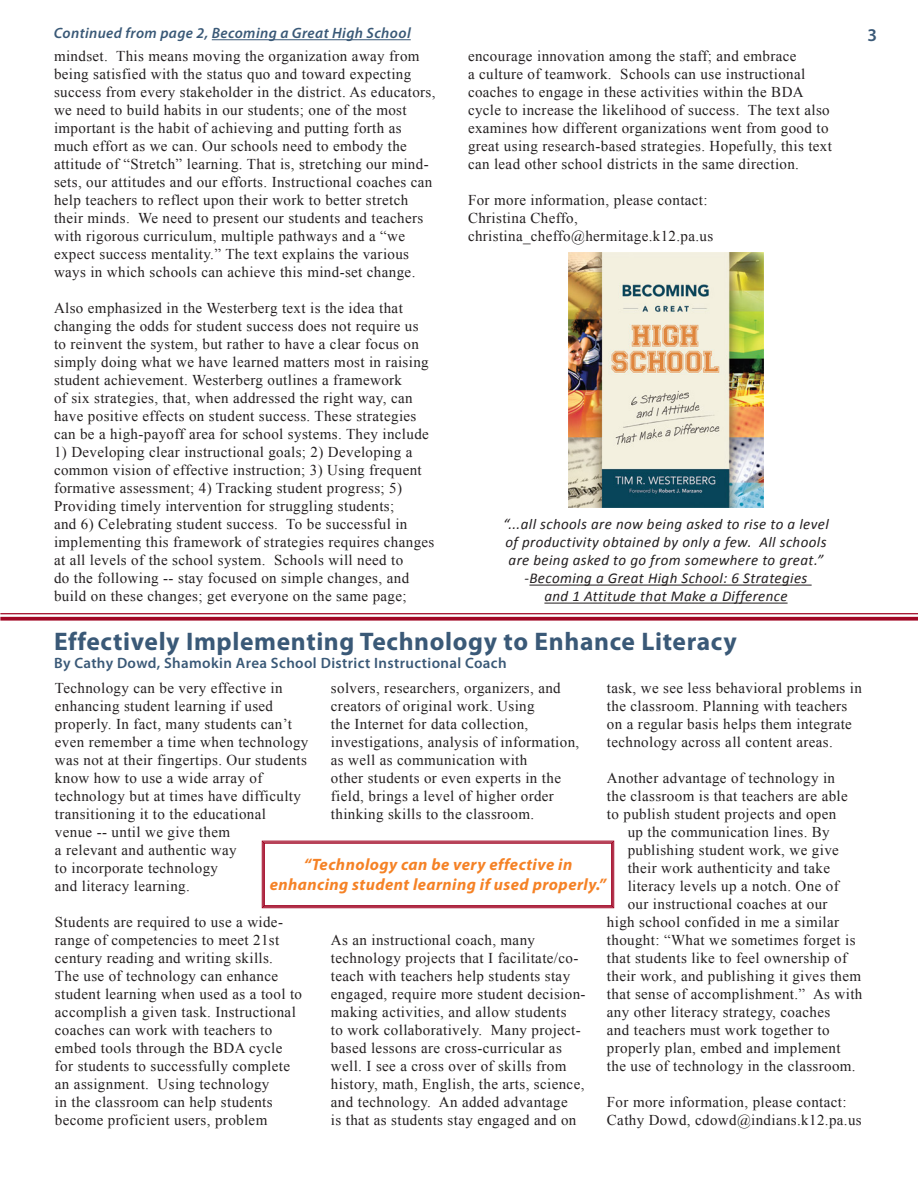
<style>
.page{position:relative;width:918px;height:1188px;background:#fff}
.page>*{position:absolute;margin:0;border:0;box-sizing:border-box;transform-origin:0 0}
.Emphasis{font:700 25.5px "Myriad Pro";letter-spacing:.025em;color:#3a5977}
.Emphasis-2{font:600 18px "Myriad Pro";color:#3a5977}
.Emphasis-3{font:italic 700 16.5px/19.8px "Myriad Pro";letter-spacing:.025em;color:#f58226;text-align:center}
.Emphasis-4{font:15px/18px "Times New Roman";letter-spacing:.025em;color:#231f20}
.Emphasis-5{font:italic 15px/18px "Calibri";letter-spacing:.025em;color:#231f20}
.Emphasis-6{font:600 15px "Myriad Pro";letter-spacing:.025em;color:#3a5977}
.Emphasis-7{font:italic 600 15px "Myriad Pro";letter-spacing:.025em;color:#3a5977}
</style>
<div class="page">
<hr style="left:0;top:613px;width:918px;height:1px;background:#a20725">
<svg style="left:0;top:617px;width:918px;height:4px;background:#ab203b"></svg>
<hr style="left:212px;top:39px;width:199px;height:1px;background:#3a5977">
<hr style="left:529px;top:585px;width:283px;height:1px;background:#231f20">
<hr style="left:544px;top:603px;width:244px;height:1px;background:#231f20">
<img style="left:569px;top:252px;width:194px;height:256px">
<svg style="left:261px;top:840px;width:354px;height:69px"></svg>
<div style="left:263px;top:842px;width:350px;height:65px;border:1px solid #a20725"></div>
<div style="left:264px;top:843px;width:348px;height:63px;border:1px solid #a20725"></div>
<p class="Emphasis-7" style="left:54px;top:24px;width:359px">Continued from page 2, Becoming a Great High School</p>
<p class="Emphasis-2" style="left:867px;top:23px;width:11px">3</p>
<p class="Emphasis-4" style="left:54px;top:47px;width:383px">mindset. This means moving the organization away from being satisfied with the status quo and toward expecting success from every stakeholder in the district. As educators, we need to build habits in our students; one of the most important is the habit of achieving and putting forth as much effort as we can. Our schools need to embody the attitude of “Stretch” learning. That is, stretching our mind&shy;sets, our attitudes and our efforts. Instructional coaches can help teachers to reflect upon their work to better stretch their minds. We need to present our students and teachers with rigorous curriculum, multiple pathways and a “we expect success mentality.” The text explains the various ways in which schools can achieve this mind-set change.</p>
<p class="Emphasis-4" style="left:54px;top:299px;width:376px">Also emphasized in the Westerberg text is the idea that changing the odds for student success does not require us to reinvent the system, but rather to have a clear focus on simply doing what we have learned matters most in raising student achievement. Westerberg outlines a framework<br>of six strategies, that, when addressed the right way, can have positive effects on student success. These strategies can be a high-payoff area for school systems. They include</p>
<p class="Emphasis-4" style="left:54px;top:443px;width:382px">1) Developing clear instructional goals; 2) Developing a common vision of effective instruction; 3) Using frequent formative assessment; 4) Tracking student progress; 5)<br>Providing timely intervention for struggling students;<br>and 6) Celebrating student success. To be successful in implementing this framework of strategies requires changes at all levels of the school system. Schools will need to<br>do the following -- stay focused on simple changes, and build on these changes; get everyone on the same page;</p>
<p class="Emphasis-4" style="left:468px;top:47px;width:366px">encourage innovation among the staff; and embrace<br>a culture of teamwork. Schools can use instructional coaches to engage in these activities within the BDA cycle to increase the likelihood of success. The text also examines how different organizations went from good to great using research-based strategies. Hopefully, this text can lead other school districts in the same direction.</p>
<p class="Emphasis-4" style="left:468px;top:191px;width:241px">For more information, please contact:</p>
<p class="Emphasis-4" style="left:468px;top:209px;width:247px">Christina Cheffo, christina_cheffo@hermitage.k12.pa.us</p>
<p class="Emphasis-5" style="left:503px;top:515px;width:327px">“...all schools are now being asked to rise to a level of productivity obtained by only a few. All schools are being asked to go from somewhere to great.”</p>
<p class="Emphasis-5" style="left:524px;top:569px;width:284px;text-align:center">-Becoming a Great High School: 6 Strategies and 1 Attitude that Make a Difference</p>
<p class="Emphasis" style="left:54px;top:625px;width:684px">Effectively Implementing Technology to Enhance Literacy</p>
<p class="Emphasis-6" style="left:54px;top:654px;width:454px">By Cathy Dowd, Shamokin Area School District Instructional Coach</p>
<p class="Emphasis-4" style="left:55px;top:678px;width:255px">Technology can be very effective in enhancing student learning if used properly. In fact, many students can’t even remember a time when technology was not at their fingertips. Our students know how to use a wide array of technology but at times have difficulty transitioning it to the educational<br>venue -- until we give them<br>a relevant and authentic way<br>to incorporate technology<br>and literacy learning.</p>
<p class="Emphasis-4" style="left:55px;top:912px;width:249px">Students are required to use a wide&shy;range of competencies to meet 21st century reading and writing skills.<br>The use of technology can enhance student learning when used as a tool to accomplish a given task. Instructional coaches can work with teachers to embed tools through the BDA cycle for students to successfully complete an assignment. Using technology<br>in the classroom can help students become proficient users, problem</p>
<p class="Emphasis-4" style="left:331px;top:678px;width:250px">solvers, researchers, organizers, and creators of original work. Using<br>the Internet for data collection, investigations, analysis of information, as well as communication with<br>other students or even experts in the field, brings a level of higher order thinking skills to the classroom.</p>
<p class="Emphasis-4" style="left:607px;top:678px;width:256px">task, we see less behavioral problems in the classroom. Planning with teachers on a regular basis helps them integrate technology across all content areas.</p>
<p class="Emphasis-4" style="left:607px;top:768px;width:230px">Another advantage of technology in</p>
<p class="Emphasis-4" style="left:607px;top:786px;width:242px">the classroom is that teachers are able</p>
<p class="Emphasis-4" style="left:607px;top:804px;width:231px">to publish student projects and open</p>
<p class="Emphasis-4" style="left:628px;top:822px;width:204px">up the communication lines. By</p>
<p class="Emphasis-4" style="left:628px;top:840px;width:213px">publishing student work, we give</p>
<p class="Emphasis-4" style="left:628px;top:858px;width:204px">their work authenticity and take</p>
<p class="Emphasis-4" style="left:628px;top:876px;width:213px">literacy levels up a notch. One of</p>
<p class="Emphasis-4" style="left:628px;top:894px;width:201px">our instructional coaches at our</p>
<p class="Emphasis-4" style="left:607px;top:912px;width:234px">high school confided in me a similar</p>
<p class="Emphasis-4" style="left:607px;top:930px;width:250px">thought: “What we sometimes forget is</p>
<p class="Emphasis-4" style="left:607px;top:948px;width:242px">that students like to feel ownership of</p>
<p class="Emphasis-4" style="left:607px;top:966px;width:256px">their work, and publishing it gives them</p>
<p class="Emphasis-4" style="left:607px;top:984px;width:257px">that sense of accomplishment.” As with</p>
<p class="Emphasis-4" style="left:607px;top:1002px;width:225px">any other literacy strategy, coaches</p>
<p class="Emphasis-4" style="left:607px;top:1020px;width:224px">and teachers must work together to</p>
<p class="Emphasis-4" style="left:607px;top:1038px;width:235px">properly plan, embed and implement</p>
<p class="Emphasis-4" style="left:607px;top:1056px;width:250px">the use of technology in the classroom.</p>
<p class="Emphasis-4" style="left:607px;top:1092px;width:241px">For more information, please contact:</p>
<p class="Emphasis-4" style="left:607px;top:1110px;width:256px">Cathy Dowd, cdowd@indians.k12.pa.us</p>
<p class="Emphasis-3" style="left:270px;top:854px;width:338px">“Technology can be very effective in enhancing student learning if used properly.”</p>
<p class="Emphasis-4" style="left:331px;top:930px;width:256px">As an instructional coach, many technology projects that I facilitate/co&shy;teach with teachers help students stay engaged, require more student decision&shy;making activities, and allow students<br>to work collaboratively. Many project&shy;based lessons are cross-curricular as well. I see a cross over of skills from history, math, English, the arts, science, and technology. An added advantage<br>is that as students stay engaged and on</p>
</div>
